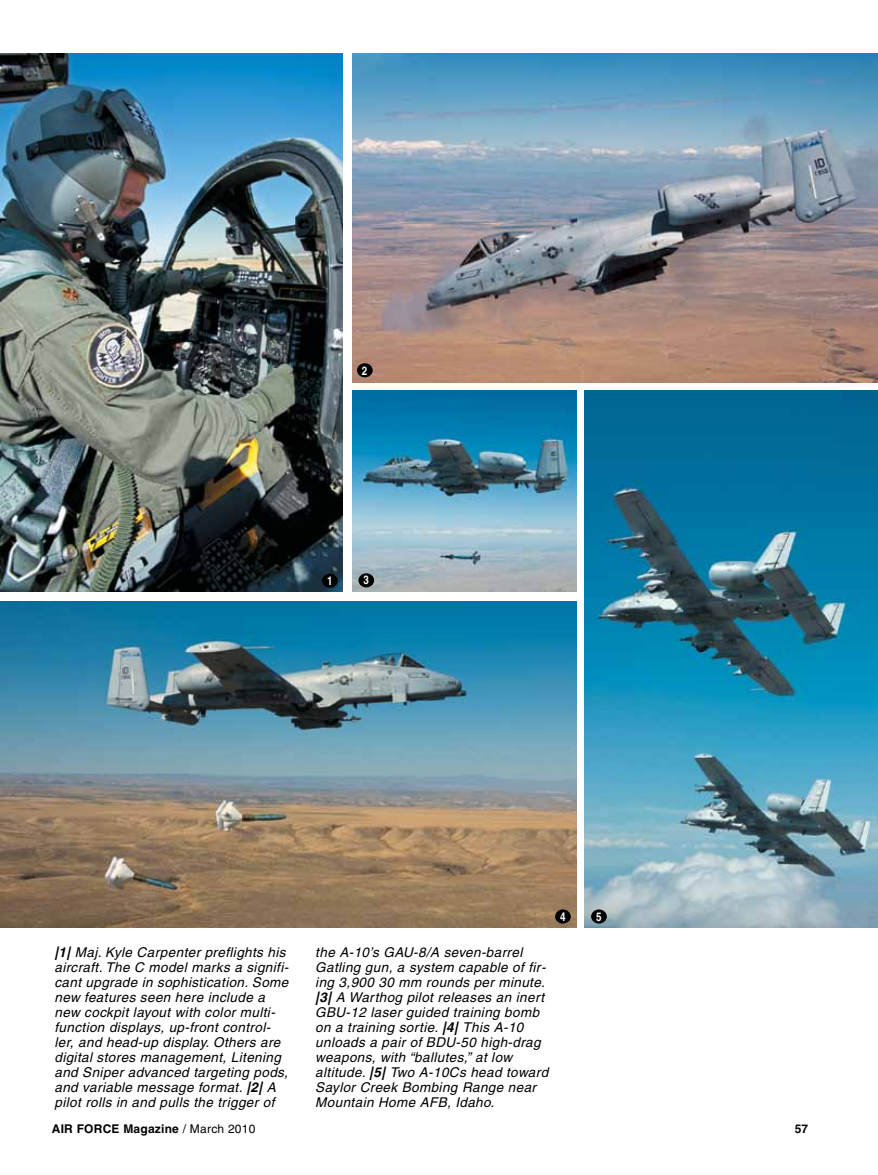
<style>
.page{position:relative;width:878px;height:1175px;background:#fff}
.page>*{position:absolute;margin:0;border:0;box-sizing:border-box;transform-origin:0 0}
.t1{font:italic 13.5px/15px "Helvetica";letter-spacing:.03em;color:#000}
.t2{font:700 12px "Helvetica";letter-spacing:.02em;color:#000}
.t3{font:700 condensed 12px "Helvetica";color:#fff}
.s1{font-weight:700}
.s2{font-weight:400}
</style>
<div class="page">
<img style="left:1px;top:53px;width:342px;height:539px">
<img style="left:352px;top:53px;width:526px;height:329px">
<img style="left:1px;top:601px;width:575px;height:326px">
<img style="left:352px;top:391px;width:224px;height:201px">
<img style="left:584px;top:391px;width:294px;height:536px">
<div style="left:591px;top:909px;width:15px;height:14px;background:#000;border-radius:50%"></div>
<div style="left:357px;top:363px;width:15px;height:14px;background:#000;border-radius:50%"></div>
<div style="left:322px;top:573px;width:16px;height:15px;background:#000;border-radius:50%"></div>
<div style="left:358px;top:573px;width:16px;height:14px;background:#000;border-radius:50%"></div>
<div style="left:555px;top:909px;width:15px;height:14px;background:#000;border-radius:50%"></div>
<p class="t3" style="left:362px;top:363px;width:7px">2</p>
<p class="t3" style="left:327px;top:573px;width:7px">1</p>
<p class="t3" style="left:363px;top:573px;width:7px">3</p>
<p class="t1" style="left:54px;top:945px;width:236px"><span class="s1">|1|</span> Maj. Kyle Carpenter preflights his aircraft. The C model marks a signifi&shy;cant upgrade in sophistication. Some new features seen here include a new cockpit layout with color multi&shy;function displays, up-front control&shy;ler, and head-up display. Others are digital stores management, Litening and Sniper advanced targeting pods, and variable message format. <span class="s1">|2|</span> A pilot rolls in and pulls the trigger of</p>
<p class="t1" style="left:315px;top:945px;width:234px">the A-10’s GAU-8/A seven-barrel Gatling gun, a system capable of fir&shy;ing 3,900 30 mm rounds per minute. <span class="s1">|3|</span> A Warthog pilot releases an inert GBU-12 laser guided training bomb on a training sortie. <span class="s1">|4|</span> This A-10 unloads a pair of BDU-50 high-drag weapons, with “ballutes,” at low altitude. <span class="s1">|5|</span> Two A-10Cs head toward Saylor Creek Bombing Range near Mountain Home AFB, Idaho.</p>
<p class="t3" style="left:560px;top:909px;width:7px">4</p>
<p class="t3" style="left:596px;top:909px;width:7px">5</p>
<p class="t2" style="left:52px;top:1121px;width:205px">AIR FORCE Magazine <span class="s2">/ March 2010</span></p>
<p class="t2" style="left:794px;top:1121px;width:15px">57</p>
</div>
